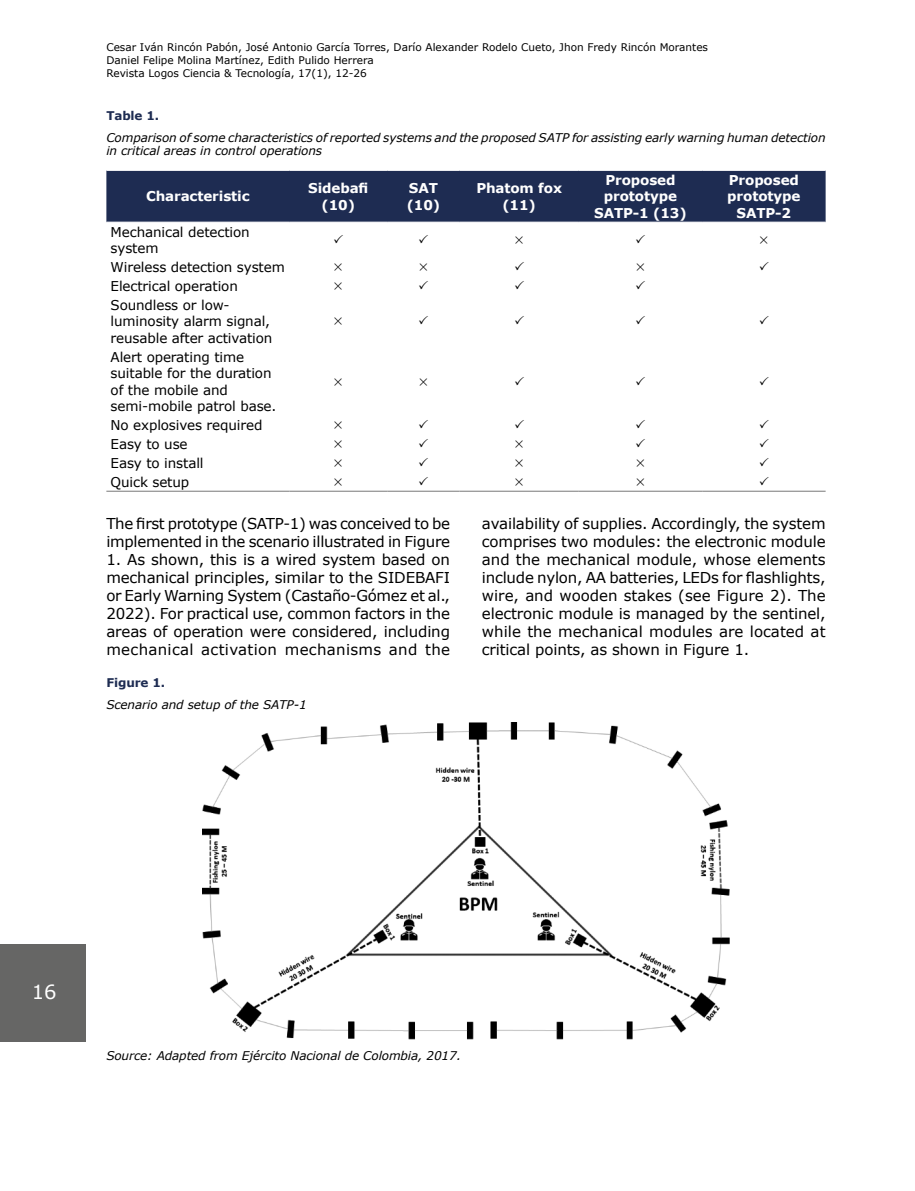
<style>
.page{position:relative;width:915px;height:1191px;background:#fff}
.page>*{position:absolute;margin:0;border:0;box-sizing:border-box;transform-origin:0 0}
.t1{font:19.5px "Verdana";color:#fff}
.t2{font:15px/18px "Verdana";letter-spacing:-.01em;color:#000;text-align:justify}
.t3{font:13.5px/16.5px "Verdana";letter-spacing:-.01em;color:#000}
.t4{font:700 13.5px/16.5px "Verdana";letter-spacing:-.01em;color:#fff;text-align:center}
.t5{font:italic 12px/13.5px "Verdana";letter-spacing:-.01em;color:#000}
.t6{font:700 12px "Verdana";letter-spacing:-.01em;color:#1e2c52}
.t7{font:10.5px/12.6px "Verdana";color:#000}
</style>
<div class="page">
<div style="left:0;top:944px;width:85px;height:97px;background:#666665"></div>
<div style="left:106px;top:171px;width:719px;height:51px;background:#1e2c52"></div>
<hr style="left:106px;top:491px;width:183px;height:1px;background:#7f7f7f">
<hr style="left:289px;top:491px;width:98px;height:1px;background:#7f7f7f">
<hr style="left:387px;top:491px;width:72px;height:1px;background:#7f7f7f">
<hr style="left:459px;top:491px;width:119px;height:1px;background:#7f7f7f">
<hr style="left:578px;top:491px;width:124px;height:1px;background:#7f7f7f">
<hr style="left:702px;top:491px;width:123px;height:1px;background:#7f7f7f">
<img style="left:202px;top:722px;width:527px;height:317px">
<p class="t7" style="left:106px;top:41px;width:603px">Cesar Iván Rincón Pabón, José Antonio García Torres, Darío Alexander Rodelo Cueto, Jhon Fredy Rincón Morantes<br>Daniel Felipe Molina Martínez, Edith Pulido Herrera<br>Revista Logos Ciencia &amp; Tecnología, 17(1), 12-26</p>
<p class="t6" style="left:106px;top:107px;width:54px">Table 1.</p>
<p class="t5" style="left:106px;top:130px;width:720px">Comparison of some characteristics of reported systems and the proposed SATP for assisting early warning human detection in critical areas in control operations</p>
<p class="t4" style="left:146px;top:188px;width:105px">Characteristic</p>
<p class="t4" style="left:308px;top:180px;width:62px">Sidebafi (10)</p>
<p class="t4" style="left:406px;top:180px;width:35px;text-align:left">SAT (10)</p>
<p class="t4" style="left:476px;top:180px;width:87px">Phatom fox (11)</p>
<p class="t4" style="left:594px;top:171px;width:94px">Proposed prototype<br>SATP-1 (13)</p>
<p class="t4" style="left:727px;top:171px;width:75px">Proposed prototype<br>SATP-2</p>
<p class="t3" style="left:111px;top:223px;width:141px">Mechanical detection system</p>
<p class="t3" style="left:111px;top:258px;width:176px;line-height:18.9px">Wireless detection system<br>Electrical operation<br>Soundless or low-</p>
<p class="t3" style="left:111px;top:313px;width:163px">luminosity alarm signal, reusable after activation</p>
<p class="t3" style="left:111px;top:348px;width:167px">Alert operating time suitable for the duration of the mobile and semi-mobile patrol base.</p>
<p class="t3" style="left:111px;top:416px;width:153px;line-height:18.9px">No explosives required<br>Easy to use<br>Easy to install<br>Quick setup</p>
<p class="t2" style="left:106px;top:514px;width:345px">The first prototype (SATP-1) was conceived to be implemented in the scenario illustrated in Figure</p>
<p class="t2" style="left:106px;top:550px;width:345px">1. As shown, this is a wired system based on mechanical principles, similar to the SIDEBAFI or Early Warning System (Castaño-Gómez et al., 2022). For practical use, common factors in the areas of operation were considered, including mechanical activation mechanisms and the</p>
<p class="t2" style="left:482px;top:514px;width:345px">availability of supplies. Accordingly, the system comprises two modules: the electronic module and the mechanical module, whose elements include nylon, AA batteries, LEDs for flashlights, wire, and wooden stakes (see Figure 2). The electronic module is managed by the sentinel, while the mechanical modules are located at critical points, as shown in Figure 1.</p>
<p class="t6" style="left:106px;top:674px;width:60px">Figure 1.</p>
<p class="t5" style="left:106px;top:697px;width:202px">Scenario and setup of the SATP-1</p>
<h1 class="t1" style="left:32px;top:978px;width:26px">16</h1>
<p class="t5" style="left:106px;top:1048px;width:356px">Source: Adapted from Ejército Nacional de Colombia, 2017.</p>
</div>
